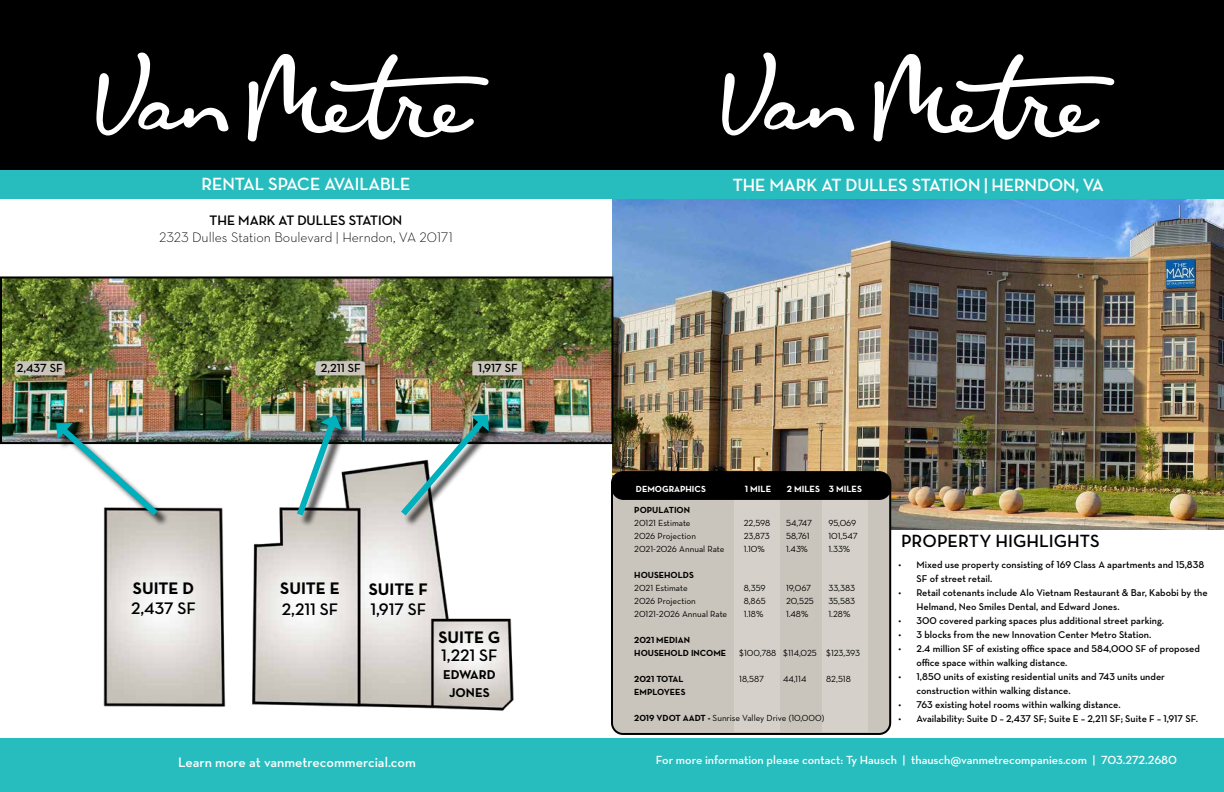
<style>
.page{position:relative;width:1224px;height:792px;background:#fff}
.page>*{position:absolute;margin:0;border:0;box-sizing:border-box;transform-origin:0 0}
.t1{font:700 18px "Neutraface Display";color:#fff}
.t2{font:600 18px "Neutraface Text";color:#000}
.t3{font:600 17px "Neutraface Text";color:#000}
.t4{font:700 17px "Neutraface Text";color:#000}
.t5{font:300 14px "Neutraface Text";color:#000}
.t6{font:600 14px "Neutraface Text";color:#fff}
.t7{font:700 14px "Neutraface Display";color:#000}
.t8{font:700 13px/18px "Neutraface Text";color:#000;text-align:center}
.t9{font:600 12px "Neutraface Text";color:#fff}
.t10{font:600 12px "Neutraface Text";color:#000}
.t11{font:600 10px/14px "Neutraface Text";color:#000}
.t12{font:700 9.2px "Neutraface Text";color:#fff}
.t13{font:9px "Neutraface Text";color:#000}
.t14{font:700 9px/13px "Neutraface Text";color:#000}
.t15{font:700 9px "Neutraface Text";color:#fff}
.s1{font-weight:700}
</style>
<div class="page">
<div style="left:612px;top:0;width:612px;height:184px;background:#000"></div>
<img style="left:612px;top:199px;width:612px;height:331px">
<div style="left:0;top:739px;width:1224px;height:53px;background:#27bdbe"></div>
<div style="left:612px;top:472px;width:278px;height:262px;background:#cac5bc;border-radius:11px"></div>
<div style="left:611px;top:471px;width:280px;height:264px;border:2px solid #000;border-radius:11px"></div>
<div style="left:734px;top:474px;width:45px;height:258px;background:#d5d1ca"></div>
<div style="left:823px;top:474px;width:45px;height:258px;background:#d5d1ca"></div>
<div style="left:612px;top:472px;width:279px;height:28px;background:#000;border-radius:12px"></div>
<div style="left:0;top:0;width:612px;height:170px;background:#000"></div>
<div style="left:0;top:170px;width:1224px;height:28px;background:#27bdbe"></div>
<svg style="left:722px;top:52px;width:133px;height:84px"></svg>
<svg style="left:874px;top:54px;width:240px;height:88px"></svg>
<svg style="left:96px;top:52px;width:133px;height:84px"></svg>
<svg style="left:248px;top:54px;width:241px;height:88px"></svg>
<img style="left:3px;top:279px;width:607px;height:162px">
<div style="left:0;top:276px;width:613px;height:168px;border:2px solid #000"></div>
<img style="left:103px;top:464px;width:411px;height:247px">
<div style="left:58px;top:424px;width:112px;height:103px;background:#000;opacity:.75"></div>
<img style="left:53px;top:420px;width:111px;height:102px">
<div style="left:299px;top:417px;width:55px;height:110px;background:#000;opacity:.75"></div>
<img style="left:292px;top:414px;width:50px;height:108px">
<div style="left:403px;top:417px;width:98px;height:110px;background:#000;opacity:.75"></div>
<img style="left:395px;top:412px;width:97px;height:110px">
<h1 class="t1" style="left:202px;top:174px;width:210px">RENTAL SPACE AVAILABLE</h1>
<h1 class="t1" style="left:733px;top:174px;width:373px">THE MARK AT DULLES STATION | HERNDON, VA</h1>
<h3 class="t7" style="left:210px;top:212px;width:194px">THE MARK AT DULLES STATION</h3>
<h3 class="t5" style="left:159px;top:228px;width:295px">2323 Dulles Station Boulevard | Herndon, VA 20171</h3>
<p class="t10" style="left:17px;top:360px;width:47px">2,437 SF</p>
<p class="t10" style="left:321px;top:360px;width:42px">2,211 SF</p>
<p class="t10" style="left:478px;top:360px;width:41px">1,917 SF</p>
<h2 class="t4" style="left:133px;top:577px;width:63px">SUITE D</h2>
<h2 class="t3" style="left:131px;top:598px;width:67px">2,437 SF</h2>
<h2 class="t4" style="left:280px;top:578px;width:61px">SUITE E</h2>
<h2 class="t3" style="left:282px;top:598px;width:58px">2,211 SF</h2>
<h2 class="t4" style="left:369px;top:578px;width:61px">SUITE F</h2>
<h2 class="t3" style="left:370px;top:599px;width:57px">1,917 SF</h2>
<h2 class="t4" style="left:438px;top:626px;width:64px">SUITE G</h2>
<h2 class="t3" style="left:441px;top:645px;width:58px">1,221 SF</h2>
<h3 class="t8" style="left:443px;top:666px;width:54px">EDWARD<br>JONES</h3>
<h3 class="t6" style="left:178px;top:753px;width:239px">Learn more at vanmetrecommercial.com</h3>
<p class="t15" style="left:636px;top:483px;width:72px">DEMOGRAPHICS</p>
<p class="t12" style="left:745px;top:483px;width:28px">1 MILE</p>
<p class="t12" style="left:787px;top:483px;width:77px">2 MILES 3 MILES</p>
<p class="t14" style="left:634px;top:503px;width:57px">POPULATION</p>
<p class="t13" style="left:634px;top:517px;width:58px">20121 Estimate</p>
<p class="t13" style="left:744px;top:517px;width:28px">22,598</p>
<p class="t13" style="left:786px;top:517px;width:28px">54,747</p>
<p class="t13" style="left:828px;top:517px;width:29px">95,069</p>
<p class="t13" style="left:634px;top:530px;width:63px">2026 Projection</p>
<p class="t13" style="left:744px;top:530px;width:28px">23,873</p>
<p class="t13" style="left:786px;top:530px;width:25px">58,761</p>
<p class="t13" style="left:828px;top:530px;width:31px">101,547</p>
<p class="t13" style="left:634px;top:543px;width:92px">2021-2026 Annual Rate</p>
<p class="t13" style="left:744px;top:543px;width:23px">1.10%</p>
<p class="t13" style="left:786px;top:543px;width:23px">1.43%</p>
<p class="t13" style="left:828px;top:543px;width:23px">1.33%</p>
<p class="t14" style="left:634px;top:568px;width:61px">HOUSEHOLDS</p>
<p class="t13" style="left:634px;top:582px;width:55px">2021 Estimate</p>
<p class="t13" style="left:744px;top:582px;width:23px">8,359</p>
<p class="t13" style="left:786px;top:582px;width:26px">19,067</p>
<p class="t13" style="left:828px;top:582px;width:28px">33,383</p>
<p class="t13" style="left:634px;top:595px;width:63px">2026 Projection</p>
<p class="t13" style="left:744px;top:595px;width:24px">8,865</p>
<p class="t13" style="left:786px;top:595px;width:29px">20,525</p>
<p class="t13" style="left:828px;top:595px;width:28px">35,583</p>
<p class="t13" style="left:634px;top:608px;width:95px">20121-2026 Annual Rate</p>
<p class="t13" style="left:744px;top:608px;width:21px">1.18%</p>
<p class="t13" style="left:786px;top:608px;width:24px">1.48%</p>
<p class="t13" style="left:828px;top:608px;width:23px">1.28%</p>
<p class="t14" style="left:634px;top:633px;width:93px">2021 MEDIAN<br>HOUSEHOLD INCOME</p>
<p class="t13" style="left:739px;top:647px;width:122px">$100,788 $114,025 $123,393</p>
<p class="t14" style="left:634px;top:672px;width:51px">2021 TOTAL</p>
<p class="t13" style="left:739px;top:673px;width:26px">18,587</p>
<p class="t13" style="left:783px;top:673px;width:25px">44,114</p>
<p class="t13" style="left:826px;top:673px;width:26px">82,518</p>
<p class="t14" style="left:634px;top:685px;width:53px">EMPLOYEES</p>
<p class="t13" style="left:634px;top:712px;width:191px"><span class="s1">2019 VDOT AADT -</span> Sunrise Valley Drive (10,000)</p>
<h1 class="t2" style="left:901px;top:530px;width:200px">PROPERTY HIGHLIGHTS</h1>
<p class="t11" style="left:917px;top:557px;width:289px;text-indent:-18px">• Mixed use property consisting of 169 Class A apartments and 15,838<br>SF of street retail.</p>
<p class="t11" style="left:917px;top:585px;width:293px;text-indent:-18px">• Retail cotenants include Alo Vietnam Restaurant &amp; Bar, Kabobi by the<br>Helmand, Neo Smiles Dental, and Edward Jones.</p>
<p class="t11" style="left:899px;top:613px;width:267px">• 300 covered parking spaces plus additional street parking.</p>
<p class="t11" style="left:899px;top:627px;width:254px">• 3 blocks from the new Innovation Center Metro Station.</p>
<p class="t11" style="left:917px;top:641px;width:285px;text-indent:-18px">• 2.4 million SF of existing office space and 584,000 SF of proposed office space within walking distance.</p>
<p class="t11" style="left:917px;top:669px;width:250px;text-indent:-18px">• 1,850 units of existing residential units and 743 units under construction within walking distance.</p>
<p class="t11" style="left:899px;top:697px;width:224px">• 763 existing hotel rooms within walking distance.</p>
<p class="t11" style="left:899px;top:711px;width:301px">• Availability: Suite D – 2,437 SF; Suite E – 2,211 SF; Suite F – 1,917 SF.</p>
<p class="t9" style="left:656px;top:752px;width:523px">For more information please contact: Ty Hausch | thausch@vanmetrecompanies.com | 703.272.2680</p>
</div>
